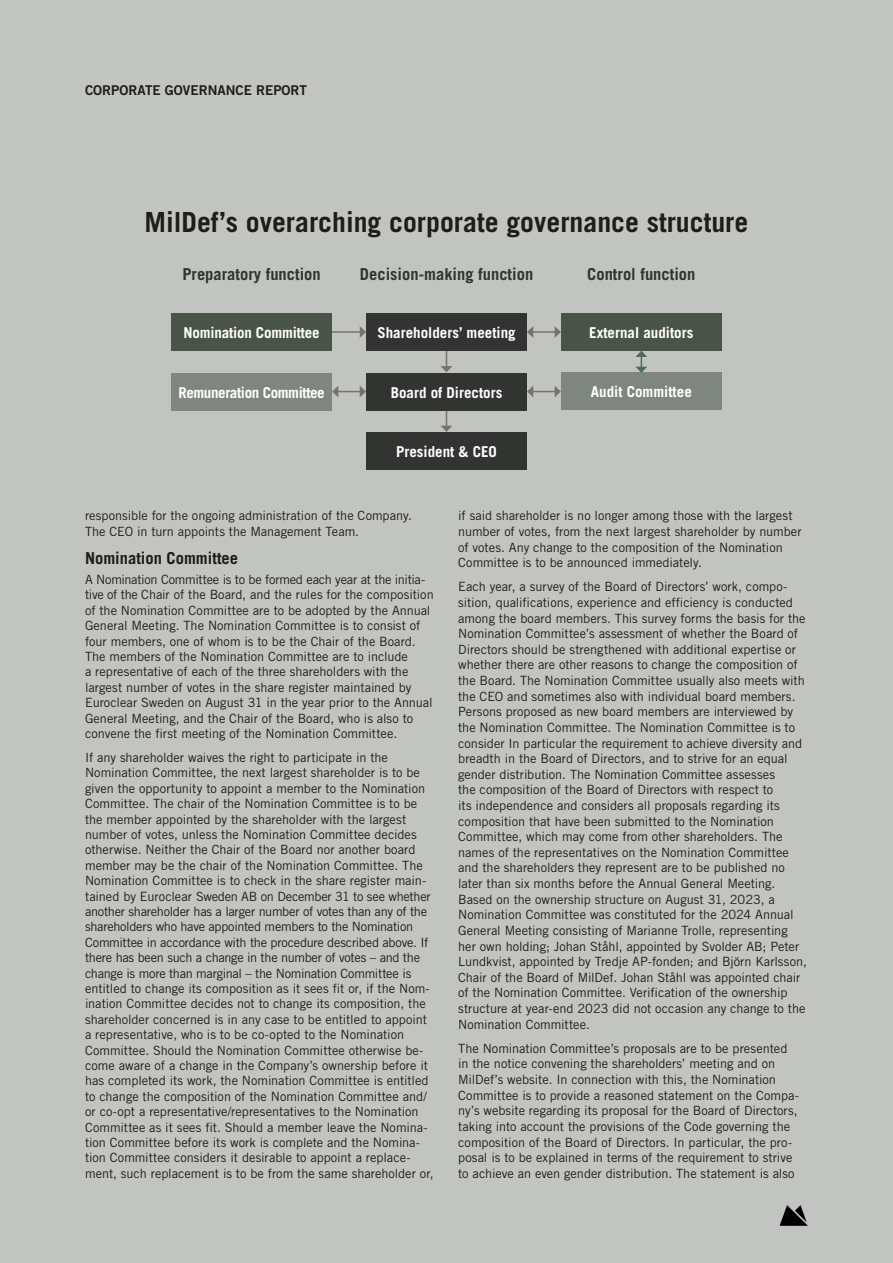
<style>
.page{position:relative;width:893px;height:1263px;background:#c1c4c1}
.page>*{position:absolute;margin:0;border:0;box-sizing:border-box;transform-origin:0 0}
.t1{font:700 27.75px "Trade Gothic LT Pro";color:#1d1d1b}
.t2{font:700 16.5px "Trade Gothic LT Pro";color:#313430}
.t3{font:700 16.5px "Trade Gothic LT Pro";color:#1d1d1b}
.t4{font:700 15px "Trade Gothic LT Pro";color:#fff}
.t5{font:700 15px "Trade Gothic LT Pro";letter-spacing:-.025em;color:#fff}
.t6{font:13.5px "Trade Gothic LT Pro Bd 2";color:#1d1d1b}
.t7{font:12.75px/15.6px "Trade Gothic LT Pro";letter-spacing:-.005em;color:#1d1d1b}
</style>
<div class="page">
<hr style="left:330px;top:331px;width:30px;height:2px;background:#747370">
<svg style="left:360px;top:326px;width:6px;height:12px"></svg>
<hr style="left:446px;top:337px;width:1px;height:30px;background:#747370">
<svg style="left:441px;top:366px;width:11px;height:6px"></svg>
<hr style="left:446px;top:396px;width:1px;height:30px;background:#747370">
<svg style="left:441px;top:426px;width:11px;height:6px"></svg>
<div style="left:171px;top:313px;width:161px;height:38px;background:#4a5347"></div>
<div style="left:171px;top:373px;width:161px;height:37px;background:#7f867f"></div>
<div style="left:366px;top:313px;width:161px;height:38px;background:#313430"></div>
<div style="left:366px;top:373px;width:161px;height:37px;background:#313430"></div>
<div style="left:366px;top:432px;width:161px;height:38px;background:#313430"></div>
<div style="left:561px;top:313px;width:161px;height:38px;background:#4a5347"></div>
<div style="left:561px;top:373px;width:161px;height:37px;background:#7f867f"></div>
<svg style="left:332px;top:386px;width:34px;height:11px"></svg>
<svg style="left:527px;top:386px;width:34px;height:11px"></svg>
<hr style="left:532px;top:331px;width:23px;height:2px;background:#747370">
<svg style="left:555px;top:326px;width:6px;height:12px"></svg>
<svg style="left:527px;top:326px;width:6px;height:12px"></svg>
<svg style="left:635px;top:351px;width:12px;height:22px"></svg>
<svg style="left:780px;top:1205px;width:28px;height:21px"></svg>
<p class="t6" style="left:85px;top:82px;width:223px">CORPORATE GOVERNANCE REPORT</p>
<h1 class="t1" style="left:145px;top:205px;width:605px">MilDef’s overarching corporate governance structure</h1>
<p class="t2" style="left:182px;top:264px;width:140px">Preparatory function</p>
<p class="t2" style="left:360px;top:264px;width:175px">Decision-making function</p>
<p class="t2" style="left:587px;top:264px;width:110px">Control function</p>
<p class="t4" style="left:183px;top:323px;width:138px">Nomination Committee</p>
<p class="t5" style="left:178px;top:383px;width:148px">Remuneration Committee</p>
<p class="t4" style="left:377px;top:323px;width:140px">Shareholders’ meeting</p>
<p class="t4" style="left:391px;top:383px;width:113px">Board of Directors</p>
<p class="t4" style="left:396px;top:443px;width:102px">President &amp; CEO</p>
<p class="t4" style="left:589px;top:323px;width:106px">External auditors</p>
<p class="t4" style="left:591px;top:383px;width:102px">Audit Committee</p>
<p class="t7" style="left:85px;top:508px;width:328px">responsible for the ongoing administration of the Company.<br>The CEO in turn appoints the Management Team.</p>
<p class="t3" style="left:85px;top:548px;width:155px">Nomination Committee</p>
<p class="t7" style="left:85px;top:571px;width:350px">A Nomination Committee is to be formed each year at the initia&shy;tive of the Chair of the Board, and the rules for the composition of the Nomination Committee are to be adopted by the Annual General Meeting. The Nomination Committee is to consist of four members, one of whom is to be the Chair of the Board.<br>The members of the Nomination Committee are to include<br>a representative of each of the three shareholders with the largest number of votes in the share register maintained by Euroclear Sweden on August 31 in the year prior to the Annual General Meeting, and the Chair of the Board, who is also to convene the first meeting of the Nomination Committee.</p>
<p class="t7" style="left:85px;top:749px;width:350px">If any shareholder waives the right to participate in the Nomination Committee, the next largest shareholder is to be given the opportunity to appoint a member to the Nomination Committee. The chair of the Nomination Committee is to be the member appointed by the shareholder with the largest number of votes, unless the Nomination Committee decides otherwise. Neither the Chair of the Board nor another board member may be the chair of the Nomination Committee. The Nomination Committee is to check in the share register main&shy;tained by Euroclear Sweden AB on December 31 to see whether another shareholder has a larger number of votes than any of the shareholders who have appointed members to the Nomination Committee in accordance with the procedure described above. If there has been such a change in the number of votes – and the change is more than marginal – the Nomination Committee is entitled to change its composition as it sees fit or, if the Nom&shy;ination Committee decides not to change its composition, the shareholder concerned is in any case to be entitled to appoint a representative, who is to be co-opted to the Nomination Committee. Should the Nomination Committee otherwise be&shy;come aware of a change in the Company’s ownership before it has completed its work, the Nomination Committee is entitled to change the composition of the Nomination Committee and/ or co-opt a representative/representatives to the Nomination Committee as it sees fit. Should a member leave the Nomina&shy;tion Committee before its work is complete and the Nomina&shy;tion Committee considers it desirable to appoint a replace&shy;ment, such replacement is to be from the same shareholder or,</p>
<p class="t7" style="left:458px;top:508px;width:345px">if said shareholder is no longer among those with the largest number of votes, from the next largest shareholder by number of votes. Any change to the composition of the Nomination Committee is to be announced immediately.</p>
<p class="t7" style="left:458px;top:579px;width:350px">Each year, a survey of the Board of Directors’ work, compo&shy;sition, qualifications, experience and efficiency is conducted among the board members. This survey forms the basis for the Nomination Committee’s assessment of whether the Board of Directors should be strengthened with additional expertise or whether there are other reasons to change the composition of the Board. The Nomination Committee usually also meets with the CEO and sometimes also with individual board members.<br>Persons proposed as new board members are interviewed by the Nomination Committee. The Nomination Committee is to consider In particular the requirement to achieve diversity and breadth in the Board of Directors, and to strive for an equal gender distribution. The Nomination Committee assesses<br>the composition of the Board of Directors with respect to<br>its independence and considers all proposals regarding its composition that have been submitted to the Nomination Committee, which may come from other shareholders. The names of the representatives on the Nomination Committee and the shareholders they represent are to be published no later than six months before the Annual General Meeting.<br>Based on the ownership structure on August 31, 2023, a Nomination Committee was constituted for the 2024 Annual General Meeting consisting of Marianne Trolle, representing her own holding; Johan Ståhl, appointed by Svolder AB; Peter Lundkvist, appointed by Tredje AP-fonden; and Björn Karlsson, Chair of the Board of MilDef. Johan Ståhl was appointed chair of the Nomination Committee. Verification of the ownership structure at year-end 2023 did not occasion any change to the Nomination Committee.</p>
<p class="t7" style="left:458px;top:1040px;width:342px">The Nomination Committee’s proposals are to be presented in the notice convening the shareholders’ meeting and on MilDef’s website. In connection with this, the Nomination Committee is to provide a reasoned statement on the Compa&shy;ny’s website regarding its proposal for the Board of Directors, taking into account the provisions of the Code governing the composition of the Board of Directors. In particular, the pro&shy;posal is to be explained in terms of the requirement to strive to achieve an even gender distribution. The statement is also</p>
</div>
